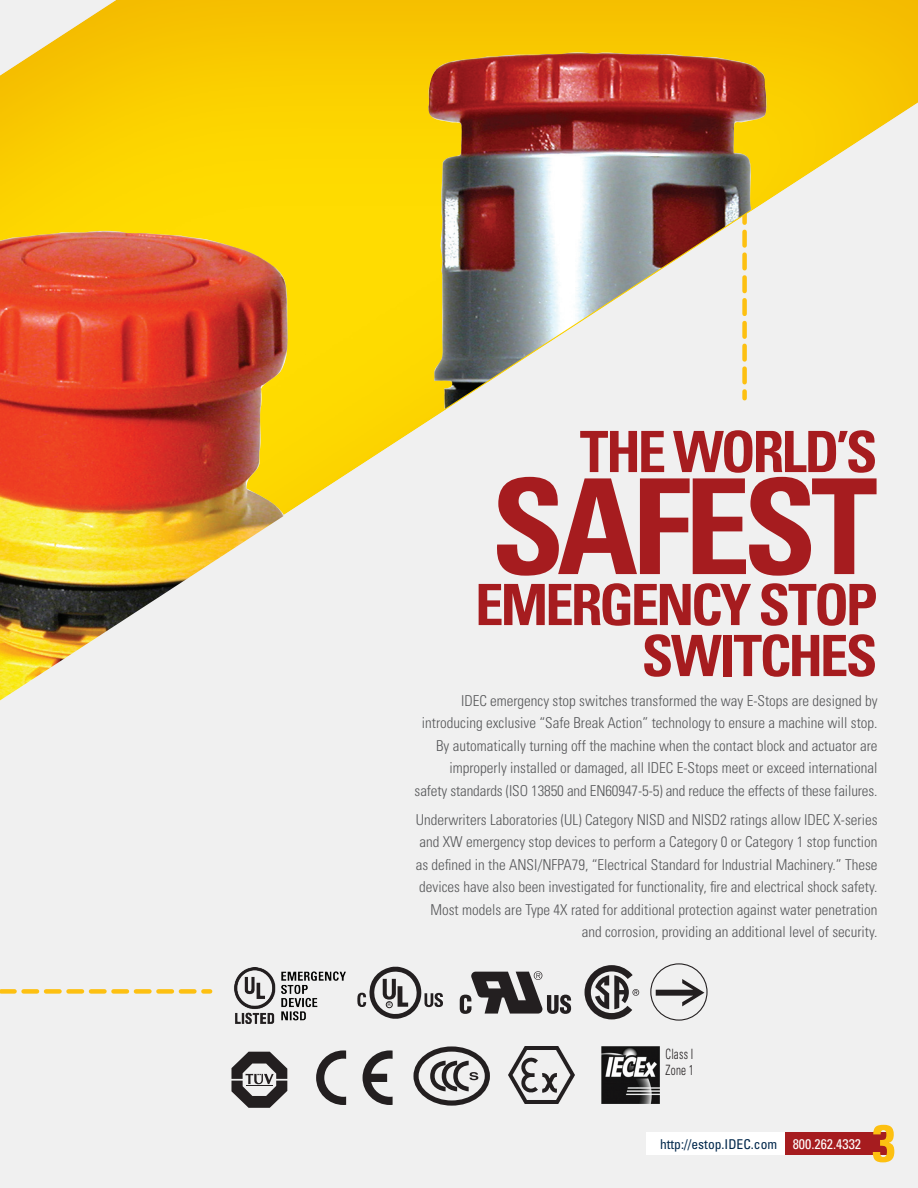
<style>
.page{position:relative;width:918px;height:1188px;background:#f0f0f0}
.page>*{position:absolute;margin:0;border:0;box-sizing:border-box;transform-origin:0 0}
.SUBHEAD{font:700 condensed 132.45px "Univers LT Std";letter-spacing:-.05em;color:#a61c1f}
.SUBHEAD-2{font:700 condensed 57px/51px "Univers LT Std";letter-spacing:-.05em;color:#a61c1f;text-align:right}
.t1{font:700 condensed 52.5px "Univers LT Std";color:#fdc011}
.t2{font:300 condensed 15px/22.5px "Univers LT Std";color:#57585a;text-align:right}
.TEXT{font:300 condensed 14.25px/16.2px "Univers LT Std";letter-spacing:.02em;color:#231f20;scale:.79 1}
.t3{font:condensed 13.5px "Univers LT Std";color:#00274b}
.t4{font:5.1px "Univers LT Std";color:#231f20}
.s1{font-size:13.95px;color:#fff}
</style>
<div class="page">
<svg style="left:357px;top:991px;width:86px;height:28px"></svg>
<div style="left:413px;top:1046px;width:77px;height:60px;border:5px solid #231f20;border-radius:50%"></div>
<svg style="left:430px;top:1061px;width:48px;height:30px"></svg>
<svg style="left:316px;top:1050px;width:30px;height:55px"></svg>
<svg style="left:363px;top:1050px;width:30px;height:55px"></svg>
<svg style="left:656px;top:991px;width:48px;height:15px"></svg>
<svg style="left:585px;top:991px;width:54px;height:28px"></svg>
<svg style="left:231px;top:1052px;width:56px;height:56px"></svg>
<svg style="left:460px;top:991px;width:111px;height:23px"></svg>
<img style="left:234px;top:991px;width:84px;height:32px">
<img style="left:508px;top:1046px;width:66px;height:58px">
<img style="left:602px;top:1046px;width:58px;height:58px">
<div style="left:872px;top:1132px;width:17px;height:23px;background:#a61c1f"></div>
<div style="left:0;top:0;width:918px;height:991px;background:#da7d19;opacity:.36"></div>
<img style="left:0;top:231px;width:290px;height:469px">
<img style="left:428px;top:52px;width:340px;height:357px">
<div style="left:785px;top:1132px;width:91px;height:23px;background:#a61c1f"></div>
<div style="left:646px;top:1132px;width:139px;height:23px;background:#fff"></div>
<p class="SUBHEAD-2" style="left:580px;top:426px;width:299px">THE WORLD’S</p>
<p class="SUBHEAD" style="left:491px;top:446px;width:388px">SAFEST</p>
<p class="SUBHEAD-2" style="left:475px;top:579px;width:404px">EMERGENCY STOP<br>SWITCHES</p>
<p class="t2" style="left:415px;top:689px;width:464px">IDEC emergency stop switches transformed the way E-Stops are designed by introducing exclusive “Safe Break Action” technology to ensure a machine will stop.<br>By automatically turning off the machine when the contact block and actuator are improperly installed or damaged, all IDEC E-Stops meet or exceed international safety standards (ISO 13850 and EN60947-5-5) and reduce the effects of these failures.</p>
<p class="t2" style="left:416px;top:808px;width:463px">Underwriters Laboratories (UL) Category NISD and NISD2 ratings allow IDEC X-series and XW emergency stop devices to perform a Category 0 or Category 1 stop function as defined in the ANSI/NFPA79, “Electrical Standard for Industrial Machinery.” These devices have also been investigated for functionality, fire and electrical shock safety.<br>Most models are Type 4X rated for additional protection against water penetration and corrosion, providing an additional level of security.</p>
<p class="t4" style="left:388px;top:1002px;width:5px">R</p>
<p class="TEXT" style="left:666px;top:1046px;width:37px">Class I<br>Zone 1</p>
<p class="t3" style="left:660px;top:1136px;width:203px">http://estop.IDEC.com <span class="s1">800.262.4332</span></p>
<h3 class="t1" style="left:872px;top:1111px;width:25px">3</h3>
</div>
